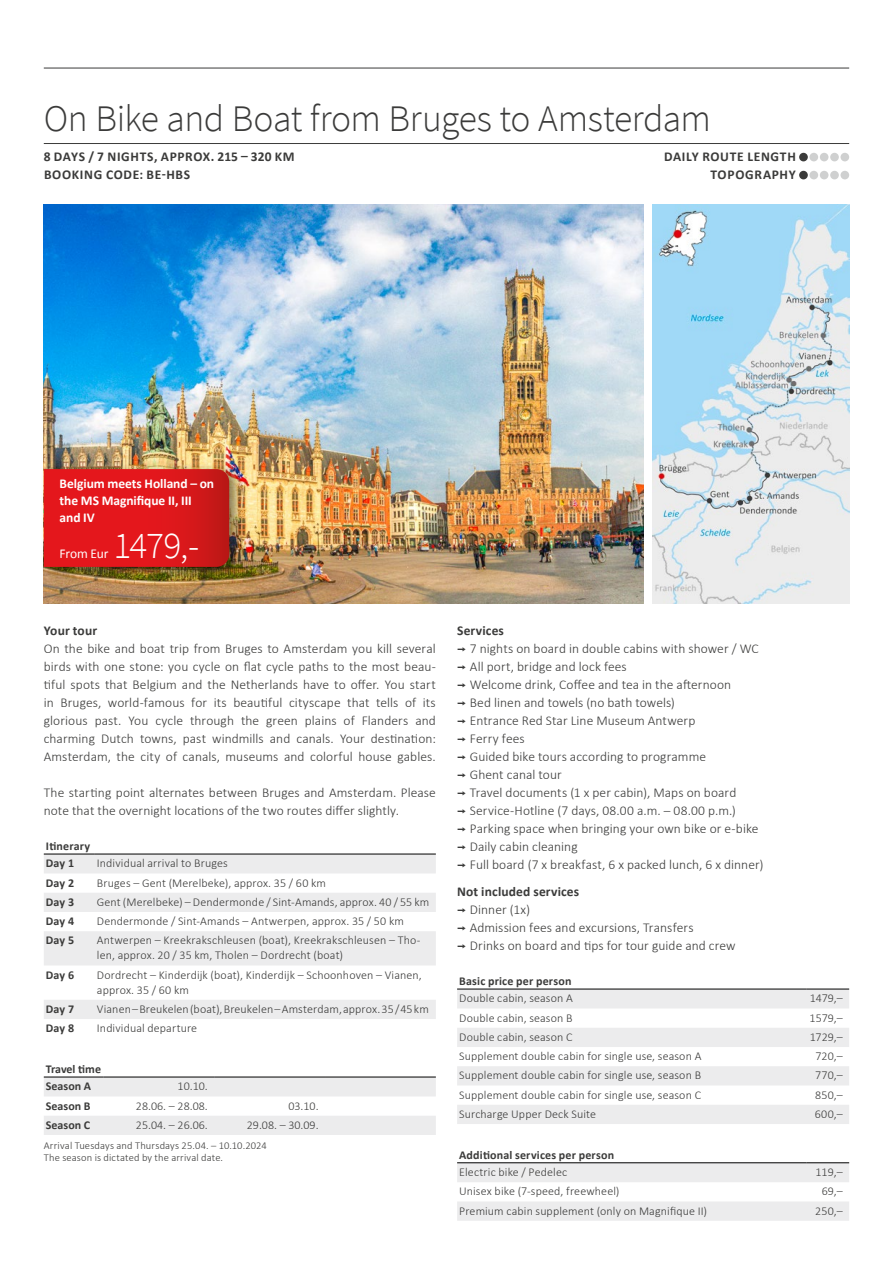
<style>
.page{position:relative;width:893px;height:1263px;background:#fff}
.page>*{position:absolute;margin:0;border:0;box-sizing:border-box;transform-origin:0 0}
.t1{font:300 37.5px "Source Sans Pro";letter-spacing:-.015em;color:#3b3b3a}
.t2{font:300 37.5px "Source Sans Pro";color:#fff}
.t3{font:300 13.5px/18px "Calibri";letter-spacing:.005em;color:#3b3b3a}
.t4{font:700 13.5px/18px "Calibri";letter-spacing:.05em;color:#3b3b3a}
.t5{font:700 13.5px/17.2px "Calibri";letter-spacing:-.005em;color:#fff}
.t6{font:700 13.5px "Calibri";letter-spacing:.005em;color:#3b3b3a}
.t7{font:13.5px "Calibri";letter-spacing:-.01em;color:#fff}
.t8{font:300 12px/15px "Calibri";letter-spacing:.01em;color:#3b3b3a}
.t9{font:700 12px/17.7px "Calibri";letter-spacing:.015em;color:#3b3b3a}
.t10{font:300 10.5px/12px "Calibri";letter-spacing:.015em;color:#3b3b3a}
.s1{font-weight:700}
.s2{font-family:"Interstate";font-weight:400}
</style>
<div class="page">
<img style="left:44px;top:204px;width:600px;height:400px">
<img style="left:652px;top:204px;width:197px;height:400px">
<div style="left:40px;top:463px;width:204px;height:116px;background:#000;opacity:.45"></div>
<svg style="left:44px;top:469px;width:185px;height:98px;background:#dc171b"></svg>
<hr style="left:44px;top:143px;width:805px;height:1px;background:#3b3b3a">
<hr style="left:44px;top:68px;width:805px;height:1px;background:#3b3b3a">
<div style="left:799px;top:153px;width:9px;height:8px;background:#3b3b3a;border-radius:50%"></div>
<div style="left:809px;top:153px;width:9px;height:8px;background:#cfd0d0;border-radius:50%"></div>
<div style="left:820px;top:153px;width:8px;height:8px;background:#cfd0d0;border-radius:50%"></div>
<div style="left:830px;top:153px;width:9px;height:8px;background:#cfd0d0;border-radius:50%"></div>
<div style="left:840px;top:153px;width:9px;height:8px;background:#cfd0d0;border-radius:50%"></div>
<div style="left:799px;top:171px;width:9px;height:8px;background:#3b3b3a;border-radius:50%"></div>
<div style="left:809px;top:171px;width:9px;height:8px;background:#cfd0d0;border-radius:50%"></div>
<div style="left:820px;top:171px;width:8px;height:8px;background:#cfd0d0;border-radius:50%"></div>
<div style="left:830px;top:171px;width:9px;height:8px;background:#cfd0d0;border-radius:50%"></div>
<div style="left:840px;top:171px;width:9px;height:8px;background:#cfd0d0;border-radius:50%"></div>
<svg style="left:44px;top:855px;width:392px;height:164px;fill:#ececed"></svg>
<hr style="left:44px;top:854px;width:51px;height:1px;background:#000">
<hr style="left:95px;top:854px;width:341px;height:1px;background:#000">
<svg style="left:44px;top:1078px;width:392px;height:57px"></svg>
<hr style="left:44px;top:1077px;width:59px;height:1px;background:#000">
<hr style="left:103px;top:1077px;width:111px;height:1px;background:#000">
<hr style="left:214px;top:1077px;width:111px;height:1px;background:#000">
<hr style="left:325px;top:1077px;width:111px;height:1px;background:#000">
<svg style="left:457px;top:990px;width:392px;height:134px;fill:#ececed"></svg>
<hr style="left:457px;top:989px;width:349px;height:1px;background:#000">
<hr style="left:806px;top:989px;width:43px;height:1px;background:#000">
<svg style="left:457px;top:1163px;width:392px;height:58px"></svg>
<hr style="left:457px;top:1162px;width:349px;height:1px;background:#000">
<hr style="left:806px;top:1162px;width:43px;height:1px;background:#000">
<h1 class="t1" style="left:44px;top:96px;width:669px">On Bike and Boat from Bruges to Amsterdam</h1>
<p class="t4" style="left:44px;top:147px;width:252px">8 DAYS / 7 NIGHTS, APPROX. 215 – 320 KM<br>BOOKING CODE: BE-HBS</p>
<p class="t4" style="left:664px;top:147px;width:133px;text-align:right">DAILY ROUTE LENGTH<br>TOPOGRAPHY</p>
<p class="t5" style="left:60px;top:474px;width:156px">Belgium meets Holland – on the MS Magnifique II, III and IV</p>
<p class="t7" style="left:60px;top:544px;width:50px">From Eur</p>
<h1 class="t2" style="left:114px;top:522px;width:87px">1479,-</h1>
<p class="t6" style="left:44px;top:621px;width:55px">Your tour</p>
<p class="t3" style="left:44px;top:640px;width:394px;text-align:justify">On the bike and boat trip from Bruges to Amsterdam you kill several birds with one stone: you cycle on flat cycle paths to the most beau&shy;tiful spots that Belgium and the Netherlands have to offer. You start in Bruges, world-famous for its beautiful cityscape that tells of its glorious past. You cycle through the green plains of Flanders and charming Dutch towns, past windmills and canals. Your destination:<br>Amsterdam, the city of canals, museums and colorful house gables.</p>
<p class="t3" style="left:44px;top:784px;width:394px">The starting point alternates between Bruges and Amsterdam. Please note that the overnight locations of the two routes differ slightly.</p>
<p class="t9" style="left:46px;top:836px;width:46px">Itinerary<br>Day 1</p>
<p class="t8" style="left:97px;top:856px;width:132px">Individual arrival to Bruges</p>
<p class="t9" style="left:46px;top:873px;width:30px">Day 2</p>
<p class="t8" style="left:97px;top:875px;width:231px">Bruges – Gent (Merelbeke), approx. 35 / 60 km</p>
<p class="t9" style="left:46px;top:893px;width:30px">Day 3</p>
<p class="t8" style="left:97px;top:894px;width:334px">Gent (Merelbeke) – Dendermonde / Sint-Amands, approx. 40 / 55 km</p>
<p class="t9" style="left:46px;top:912px;width:30px">Day 4</p>
<p class="t8" style="left:97px;top:914px;width:309px">Dendermonde / Sint-Amands – Antwerpen, approx. 35 / 50 km</p>
<p class="t9" style="left:46px;top:931px;width:30px">Day 5</p>
<p class="t8" style="left:97px;top:933px;width:325px">Antwerpen – Kreekrakschleusen (boat), Kreekrakschleusen – Tho&shy;len, approx. 20 / 35 km, Tholen – Dordrecht (boat)</p>
<p class="t9" style="left:46px;top:965px;width:30px">Day 6</p>
<p class="t8" style="left:97px;top:967px;width:326px">Dordrecht – Kinderdijk (boat), Kinderdijk – Schoonhoven – Vianen, approx. 35 / 60 km</p>
<p class="t9" style="left:46px;top:1000px;width:30px">Day 7</p>
<p class="t8" style="left:97px;top:1001px;width:333px">Vianen – Breukelen (boat), Breukelen – Amsterdam, approx. 35 / 45 km</p>
<p class="t9" style="left:46px;top:1019px;width:30px">Day 8</p>
<p class="t8" style="left:97px;top:1021px;width:102px">Individual departure</p>
<p class="t9" style="left:46px;top:1059px;width:57px">Travel time<br>Season A</p>
<p class="t8" style="left:178px;top:1079px;width:32px">10.10.</p>
<p class="t9" style="left:46px;top:1096px;width:46px">Season B</p>
<p class="t8" style="left:136px;top:1098px;width:73px">28.06. – 28.08.</p>
<p class="t8" style="left:288px;top:1098px;width:32px">03.10.</p>
<p class="t9" style="left:46px;top:1116px;width:46px">Season C</p>
<p class="t8" style="left:136px;top:1117px;width:73px">25.04. – 26.06.</p>
<p class="t8" style="left:247px;top:1117px;width:73px">29.08. – 30.09.</p>
<p class="t10" style="left:44px;top:1140px;width:224px">Arrival Tuesdays and Thursdays 25.04. – 10.10.2024<br>The season is dictated by the arrival date.</p>
<p class="t3" style="left:457px;top:622px;width:308px"><span class="s1">Services<br></span><span class="s2">¬</span> 7 nights on board in double cabins with shower / WC <span class="s2">¬</span> All port, bridge and lock fees<br><span class="s2">¬</span> Welcome drink, Coffee and tea in the afternoon<br><span class="s2">¬</span> Bed linen and towels (no bath towels)<br><span class="s2">¬</span> Entrance Red Star Line Museum Antwerp<br><span class="s2">¬</span> Ferry fees<br><span class="s2">¬</span> Guided bike tours according to programme<br><span class="s2">¬</span> Ghent canal tour<br><span class="s2">¬</span> Travel documents (1 x per cabin), Maps on board<br><span class="s2">¬</span> Service-Hotline (7 days, 08.00 a.m. – 08.00 p.m.)<br><span class="s2">¬</span> Parking space when bringing your own bike or e-bike <span class="s2">¬</span> Daily cabin cleaning<br><span class="s2">¬</span> Full board (7 x breakfast, 6 x packed lunch, 6 x dinner)</p>
<p class="t3" style="left:457px;top:882px;width:280px"><span class="s1">Not included services<br></span><span class="s2">¬</span> Dinner (1x)<br><span class="s2">¬</span> Admission fees and excursions, Transfers<br><span class="s2">¬</span> Drinks on board and tips for tour guide and crew</p>
<p class="t9" style="left:459px;top:971px;width:114px">Basic price per person</p>
<p class="t8" style="left:459px;top:991px;width:115px">Double cabin, season A</p>
<p class="t8" style="left:810px;top:991px;width:34px">1479,–</p>
<p class="t8" style="left:459px;top:1010px;width:115px">Double cabin, season B</p>
<p class="t8" style="left:809px;top:1010px;width:35px">1579,–</p>
<p class="t8" style="left:459px;top:1029px;width:115px">Double cabin, season C</p>
<p class="t8" style="left:810px;top:1029px;width:35px">1729,–</p>
<p class="t8" style="left:459px;top:1049px;width:244px">Supplement double cabin for single use, season A</p>
<p class="t8" style="left:815px;top:1049px;width:29px">720,–</p>
<p class="t8" style="left:459px;top:1068px;width:243px">Supplement double cabin for single use, season B</p>
<p class="t8" style="left:815px;top:1068px;width:29px">770,–</p>
<p class="t8" style="left:459px;top:1087px;width:243px">Supplement double cabin for single use, season C</p>
<p class="t8" style="left:815px;top:1087px;width:29px">850,–</p>
<p class="t8" style="left:459px;top:1106px;width:138px">Surcharge Upper Deck Suite</p>
<p class="t8" style="left:815px;top:1106px;width:30px">600,–</p>
<p class="t9" style="left:459px;top:1145px;width:156px">Additional services per person</p>
<p class="t8" style="left:459px;top:1164px;width:110px">Electric bike / Pedelec</p>
<p class="t8" style="left:816px;top:1164px;width:29px">119,–</p>
<p class="t8" style="left:459px;top:1184px;width:162px">Unisex bike (7-speed, freewheel)</p>
<p class="t8" style="left:822px;top:1184px;width:23px">69,–</p>
<p class="t8" style="left:459px;top:1203px;width:249px">Premium cabin supplement (only on Magnifique II)</p>
<p class="t8" style="left:815px;top:1203px;width:29px">250,–</p>
</div>
